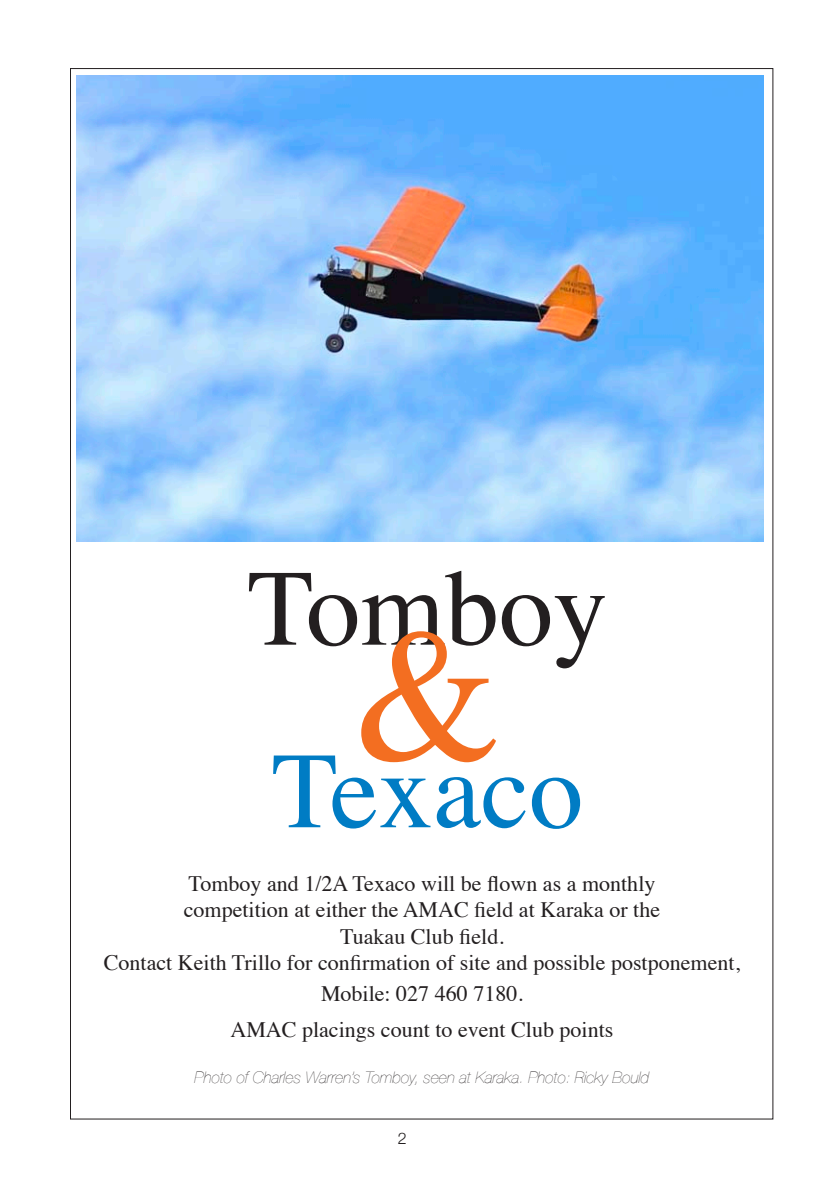
<style>
.page{position:relative;width:840px;height:1191px;background:#fff}
.page>*{position:absolute;margin:0;border:0;box-sizing:border-box;transform-origin:0 0}
.t1{font:189.6px "Times";color:#f36e21}
.t2{font:108.4px "Times";color:#231f20}
.t3{font:108.4px "Times";color:#007cc4}
.t4{font:22px/26.4px "Times";color:#231f20;text-align:center}
.t5{font:italic 200 16px "Helvetica Neue";color:#231f20}
.t6{font:300 16px "Helvetica Neue";color:#231f20}
</style>
<div class="page">
<img style="left:77px;top:76px;width:686px;height:465px">
<h2 class="t2" style="left:247px;top:507px;width:361px">Tomboy</h2>
<h1 class="t1" style="left:353px;top:518px;width:149px">&amp;</h1>
<h2 class="t3" style="left:271px;top:689px;width:313px">Texaco</h2>
<p class="t4" style="left:104px;top:868px;width:637px">Tomboy and 1/2A Texaco will be flown as a monthly<br>competition at either the AMAC field at Karaka or the<br>Tuakau Club field.<br>Contact Keith Trillo for confirmation of site and possible postponement,</p>
<p class="t4" style="left:230px;top:973px;width:384px;line-height:36.6px">Mobile: 027 460 7180.<br>AMAC placings count to event Club points</p>
<p class="t5" style="left:194px;top:1064px;width:456px">Photo of Charles Warren’s Tomboy, seen at Karaka. Photo: Ricky Bould</p>
<p class="t6" style="left:397px;top:1125px;width:10px">2</p>
</div>
